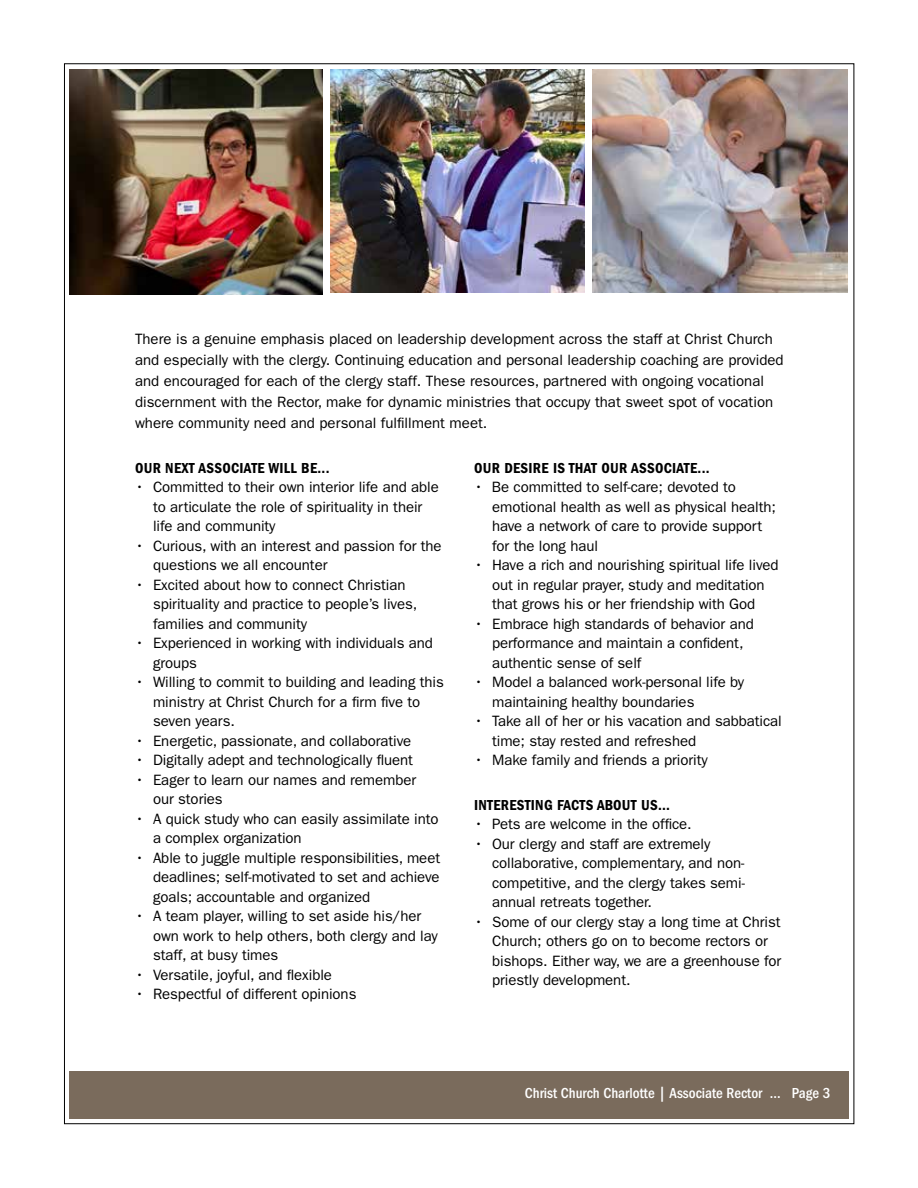
<style>
.page{position:relative;width:918px;height:1188px;background:#fff}
.page>*{position:absolute;margin:0;border:0;box-sizing:border-box;transform-origin:0 0}
.t1{font:15px/19.5px "ITC Franklin Gothic Std";letter-spacing:-.005em;color:#000}
.t2{font:15px "ITC Franklin Gothic Std Dm Cd";letter-spacing:.02em;color:#000}
.t3{font:500 condensed 15px "ITC Franklin Gothic Std";color:#fff}
</style>
<div class="page">
<div style="left:70px;top:1072px;width:779px;height:47px;background:#7a6b5c"></div>
<img style="left:70px;top:70px;width:253px;height:225px">
<img style="left:592px;top:69px;width:256px;height:223px">
<img style="left:331px;top:69px;width:254px;height:223px">
<p class="t1" style="left:135px;top:328px;width:650px;line-height:21px">There is a genuine emphasis placed on leadership development across the staff at Christ Church and especially with the clergy. Continuing education and personal leadership coaching are provided and encouraged for each of the clergy staff. These resources, partnered with ongoing vocational discernment with the Rector, make for dynamic ministries that occupy that sweet spot of vocation where community need and personal fulfillment meet.</p>
<p class="t2" style="left:135px;top:459px;width:196px">OUR NEXT ASSOCIATE WILL BE...</p>
<p class="t1" style="left:153px;top:478px;width:287px;text-indent:-18px">• Committed to their own interior life and able to articulate the role of spirituality in their life and community</p>
<p class="t1" style="left:153px;top:536px;width:290px;text-indent:-18px">• Curious, with an interest and passion for the questions we all encounter</p>
<p class="t1" style="left:153px;top:575px;width:266px;text-indent:-18px">• Excited about how to connect Christian spirituality and practice to people’s lives, families and community</p>
<p class="t1" style="left:153px;top:634px;width:282px;text-indent:-18px">• Experienced in working with individuals and groups</p>
<p class="t1" style="left:153px;top:673px;width:292px;text-indent:-18px">• Willing to commit to building and leading this ministry at Christ Church for a firm five to seven years.</p>
<p class="t1" style="left:135px;top:731px;width:278px">• Energetic, passionate, and collaborative</p>
<p class="t1" style="left:135px;top:751px;width:280px">• Digitally adept and technologically fluent</p>
<p class="t1" style="left:153px;top:770px;width:265px;text-indent:-18px">• Eager to learn our names and remember our stories</p>
<p class="t1" style="left:153px;top:809px;width:287px;text-indent:-18px">• A quick study who can easily assimilate into a complex organization</p>
<p class="t1" style="left:153px;top:848px;width:289px;text-align:justify;text-indent:-18px">• Able to juggle multiple responsibilities, meet deadlines; self-motivated to set and achieve goals; accountable and organized</p>
<p class="t1" style="left:153px;top:907px;width:286px;text-indent:-18px">• A team player, willing to set aside his/her own work to help others, both clergy and lay staff, at busy times</p>
<p class="t1" style="left:135px;top:965px;width:199px">• Versatile, joyful, and flexible</p>
<p class="t1" style="left:135px;top:985px;width:223px">• Respectful of different opinions</p>
<p class="t2" style="left:474px;top:459px;width:237px">OUR DESIRE IS THAT OUR ASSOCIATE...</p>
<p class="t1" style="left:492px;top:478px;width:285px;text-indent:-18px">• Be committed to self-care; devoted to emotional health as well as physical health; have a network of care to provide support for the long haul</p>
<p class="t1" style="left:474px;top:556px;width:306px;text-align:center">• Have a rich and nourishing spiritual life lived out in regular prayer, study and meditation<br>that grows his or her friendship with God</p>
<p class="t1" style="left:492px;top:614px;width:263px;text-indent:-18px">• Embrace high standards of behavior and performance and maintain a confident, authentic sense of self</p>
<p class="t1" style="left:492px;top:673px;width:254px;text-indent:-18px">• Model a balanced work-personal life by maintaining healthy boundaries</p>
<p class="t1" style="left:492px;top:712px;width:291px;text-indent:-18px">• Take all of her or his vacation and sabbatical time; stay rested and refreshed</p>
<p class="t1" style="left:474px;top:751px;width:235px">• Make family and friends a priority</p>
<p class="t2" style="left:474px;top:796px;width:197px">INTERESTING FACTS ABOUT US...</p>
<p class="t1" style="left:474px;top:814px;width:219px">• Pets are welcome in the office.</p>
<p class="t1" style="left:492px;top:834px;width:254px;text-indent:-18px">• Our clergy and staff are extremely collaborative, complementary, and non&shy;competitive, and the clergy takes semi&shy;annual retreats together.</p>
<p class="t1" style="left:492px;top:912px;width:291px;text-indent:-18px">• Some of our clergy stay a long time at Christ Church; others go on to become rectors or bishops. Either way, we are a greenhouse for priestly development.</p>
<p class="t3" style="left:525px;top:1084px;width:307px">Christ Church Charlotte | Associate Rector ... Page 3</p>
</div>
